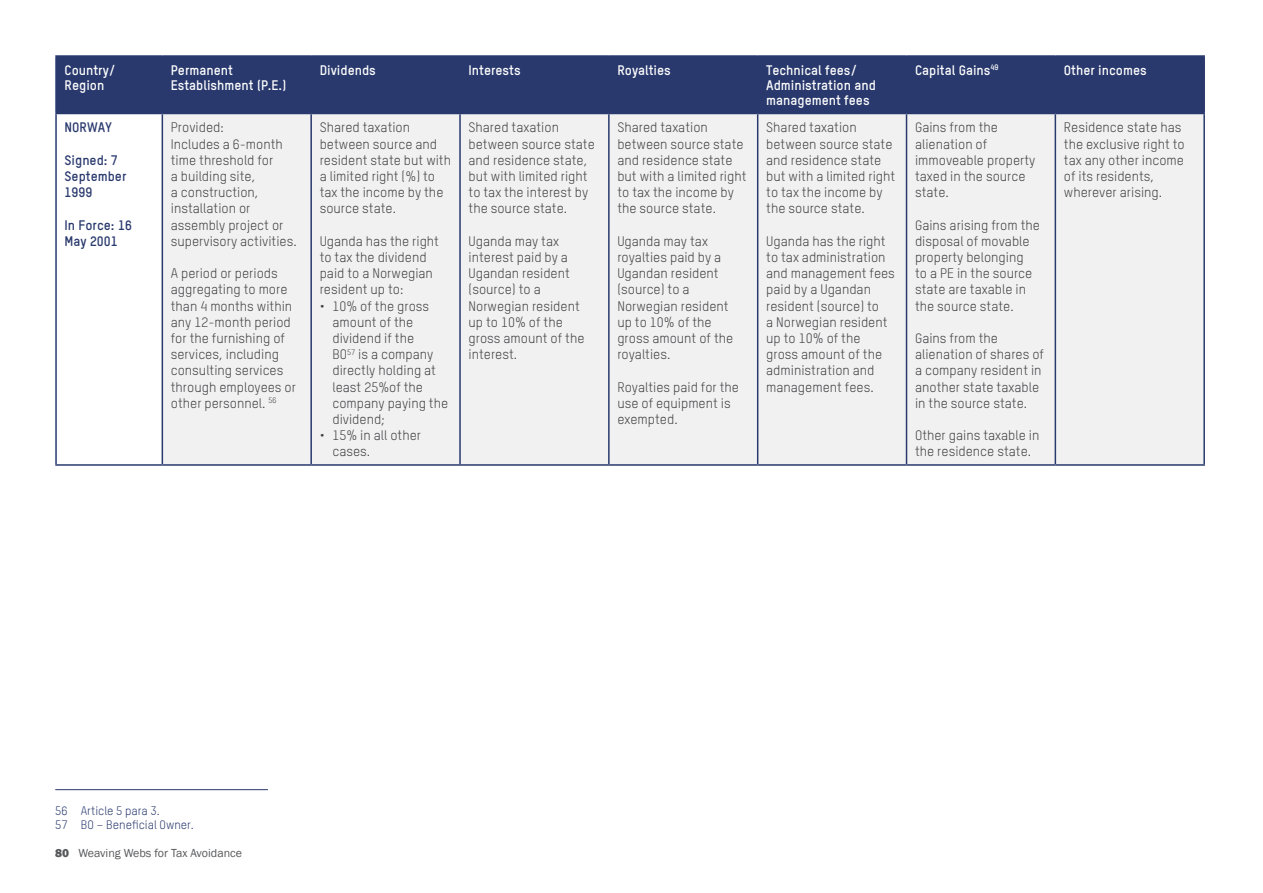
<style>
.page{position:relative;width:1263px;height:893px;background:#fff}
.page>*{position:absolute;margin:0;border:0;box-sizing:border-box;transform-origin:0 0}
.t1{font:13.5px/16.2px "Oxfam TSTARPRO";color:#414042}
.t2{font:700 13.5px/15px "Oxfam TSTARPRO";color:#fff}
.t3{font:700 13.5px/16.2px "Oxfam TSTARPRO";color:#29396d}
.t4{font:12px/14.4px "Oxfam TSTARPRO";color:#29396d}
.t5{font:12px "Franklin Gothic";color:#58595b}
.s1{font-weight:800}
</style>
<div class="page">
<div style="left:57px;top:57px;width:1146px;height:56px;background:#29396d"></div>
<div style="left:163px;top:114px;width:1040px;height:350px;background:#f1f1f2"></div>
<hr style="left:55px;top:55px;width:107px;height:2px;background:#29396d">
<hr style="left:55px;top:57px;width:2px;height:56px;background:#29396d">
<hr style="left:162px;top:55px;width:149px;height:2px;background:#29396d">
<hr style="left:162px;top:57px;width:1px;height:56px;background:#29396d">
<hr style="left:311px;top:55px;width:149px;height:2px;background:#29396d">
<hr style="left:310px;top:57px;width:2px;height:56px;background:#29396d">
<hr style="left:460px;top:55px;width:149px;height:2px;background:#29396d">
<hr style="left:459px;top:57px;width:2px;height:56px;background:#29396d">
<hr style="left:609px;top:55px;width:149px;height:2px;background:#29396d">
<hr style="left:608px;top:57px;width:2px;height:56px;background:#29396d">
<hr style="left:758px;top:55px;width:148px;height:2px;background:#29396d">
<hr style="left:757px;top:57px;width:1px;height:56px;background:#29396d">
<hr style="left:906px;top:55px;width:149px;height:2px;background:#29396d">
<hr style="left:906px;top:57px;width:1px;height:56px;background:#29396d">
<hr style="left:1055px;top:55px;width:150px;height:2px;background:#29396d">
<hr style="left:1054px;top:57px;width:2px;height:56px;background:#29396d">
<hr style="left:1203px;top:57px;width:2px;height:56px;background:#29396d">
<hr style="left:55px;top:113px;width:107px;height:1px;background:#29396d">
<hr style="left:55px;top:114px;width:2px;height:350px;background:#29396d">
<hr style="left:162px;top:113px;width:149px;height:1px;background:#29396d">
<hr style="left:162px;top:114px;width:1px;height:350px;background:#29396d">
<hr style="left:311px;top:113px;width:149px;height:1px;background:#29396d">
<hr style="left:310px;top:114px;width:2px;height:350px;background:#29396d">
<hr style="left:460px;top:113px;width:149px;height:1px;background:#29396d">
<hr style="left:459px;top:114px;width:2px;height:350px;background:#29396d">
<hr style="left:609px;top:113px;width:149px;height:1px;background:#29396d">
<hr style="left:608px;top:114px;width:2px;height:350px;background:#29396d">
<hr style="left:758px;top:113px;width:148px;height:1px;background:#29396d">
<hr style="left:757px;top:114px;width:1px;height:350px;background:#29396d">
<hr style="left:906px;top:113px;width:149px;height:1px;background:#29396d">
<hr style="left:906px;top:114px;width:1px;height:350px;background:#29396d">
<hr style="left:1055px;top:113px;width:150px;height:1px;background:#29396d">
<hr style="left:1054px;top:114px;width:2px;height:350px;background:#29396d">
<hr style="left:1203px;top:114px;width:2px;height:350px;background:#29396d">
<hr style="left:55px;top:464px;width:107px;height:2px;background:#29396d">
<hr style="left:162px;top:464px;width:149px;height:2px;background:#29396d">
<hr style="left:311px;top:464px;width:149px;height:2px;background:#29396d">
<hr style="left:460px;top:464px;width:149px;height:2px;background:#29396d">
<hr style="left:609px;top:464px;width:149px;height:2px;background:#29396d">
<hr style="left:758px;top:464px;width:148px;height:2px;background:#29396d">
<hr style="left:906px;top:464px;width:149px;height:2px;background:#29396d">
<hr style="left:1055px;top:464px;width:150px;height:2px;background:#29396d">
<hr style="left:55px;top:789px;width:213px;height:1px;background:#29396d">
<p class="t2" style="left:65px;top:62px;width:53px">Country/<br>Region</p>
<p class="t2" style="left:171px;top:62px;width:117px">Permanent<br>Establishment (P.E.)</p>
<p class="t2" style="left:320px;top:62px;width:58px">Dividends</p>
<p class="t2" style="left:468px;top:62px;width:54px">Interests</p>
<p class="t2" style="left:617px;top:62px;width:55px">Royalties</p>
<p class="t2" style="left:766px;top:62px;width:111px">Technical fees/<br>Administration and management fees</p>
<p class="t2" style="left:915px;top:62px;width:85px">Capital Gains<sup>49</sup></p>
<p class="t2" style="left:1064px;top:62px;width:84px">Other incomes</p>
<p class="t3" style="left:65px;top:118px;width:49px">NORWAY</p>
<p class="t3" style="left:65px;top:151px;width:63px">Signed: 7<br>September<br>1999</p>
<p class="t3" style="left:65px;top:216px;width:69px">In Force: 16<br>May 2001</p>
<p class="t1" style="left:320px;top:118px;width:133px">Shared taxation between source and resident state but with a limited right (%) to tax the income by the source state.</p>
<p class="t1" style="left:320px;top:232px;width:121px">Uganda has the right to tax the dividend paid to a Norwegian resident up to:</p>
<p class="t1" style="left:332px;top:297px;width:117px;text-indent:-13px">• 10% of the gross amount of the dividend if the<br>BO<sup>57</sup> is a company directly holding at least 25%of the company paying the dividend;</p>
<p class="t1" style="left:332px;top:426px;width:90px;text-indent:-13px">• 15% in all other cases.</p>
<p class="t1" style="left:468px;top:118px;width:128px">Shared taxation between source state and residence state, but with limited right to tax the interest by the source state.</p>
<p class="t1" style="left:468px;top:232px;width:117px">Uganda may tax interest paid by a<br>Ugandan resident (source) to a<br>Norwegian resident up to 10% of the gross amount of the interest.</p>
<p class="t1" style="left:617px;top:118px;width:131px">Shared taxation between source state and residence state but with a limited right to tax the income by the source state.</p>
<p class="t1" style="left:617px;top:232px;width:117px">Uganda may tax royalties paid by a<br>Ugandan resident (source) to a<br>Norwegian resident up to 10% of the gross amount of the royalties.</p>
<p class="t1" style="left:617px;top:378px;width:123px">Royalties paid for the use of equipment is exempted.</p>
<p class="t1" style="left:766px;top:118px;width:131px">Shared taxation between source state and residence state but with a limited right to tax the income by the source state.</p>
<p class="t1" style="left:766px;top:232px;width:130px">Uganda has the right to tax administration and management fees paid by a Ugandan resident (source) to<br>a Norwegian resident up to 10% of the gross amount of the administration and management fees.</p>
<p class="t1" style="left:915px;top:118px;width:122px">Gains from the alienation of immoveable property taxed in the source state.</p>
<p class="t1" style="left:915px;top:216px;width:126px">Gains arising from the disposal of movable property belonging<br>to a PE in the source state are taxable in the source state.</p>
<p class="t1" style="left:915px;top:329px;width:130px">Gains from the alienation of shares of a company resident in another state taxable in the source state.</p>
<p class="t1" style="left:915px;top:426px;width:126px">Other gains taxable in the residence state.</p>
<p class="t1" style="left:171px;top:118px;width:127px">Provided:<br>Includes a 6-month time threshold for<br>a building site,<br>a construction, installation or assembly project or supervisory activities.</p>
<p class="t1" style="left:171px;top:264px;width:127px">A period or periods aggregating to more than 4 months within any 12-month period for the furnishing of services, including consulting services through employees or other personnel. <sup>56</sup></p>
<p class="t1" style="left:1064px;top:118px;width:122px">Residence state has the exclusive right to tax any other income of its residents, wherever arising.</p>
<p class="t4" style="left:55px;top:802px;width:140px">56 Article 5 para 3.<br>57 BO – Beneficial Owner.</p>
<p class="t5" style="left:55px;top:846px;width:188px"><span class="s1">80</span> Weaving Webs for Tax Avoidance</p>
</div>
